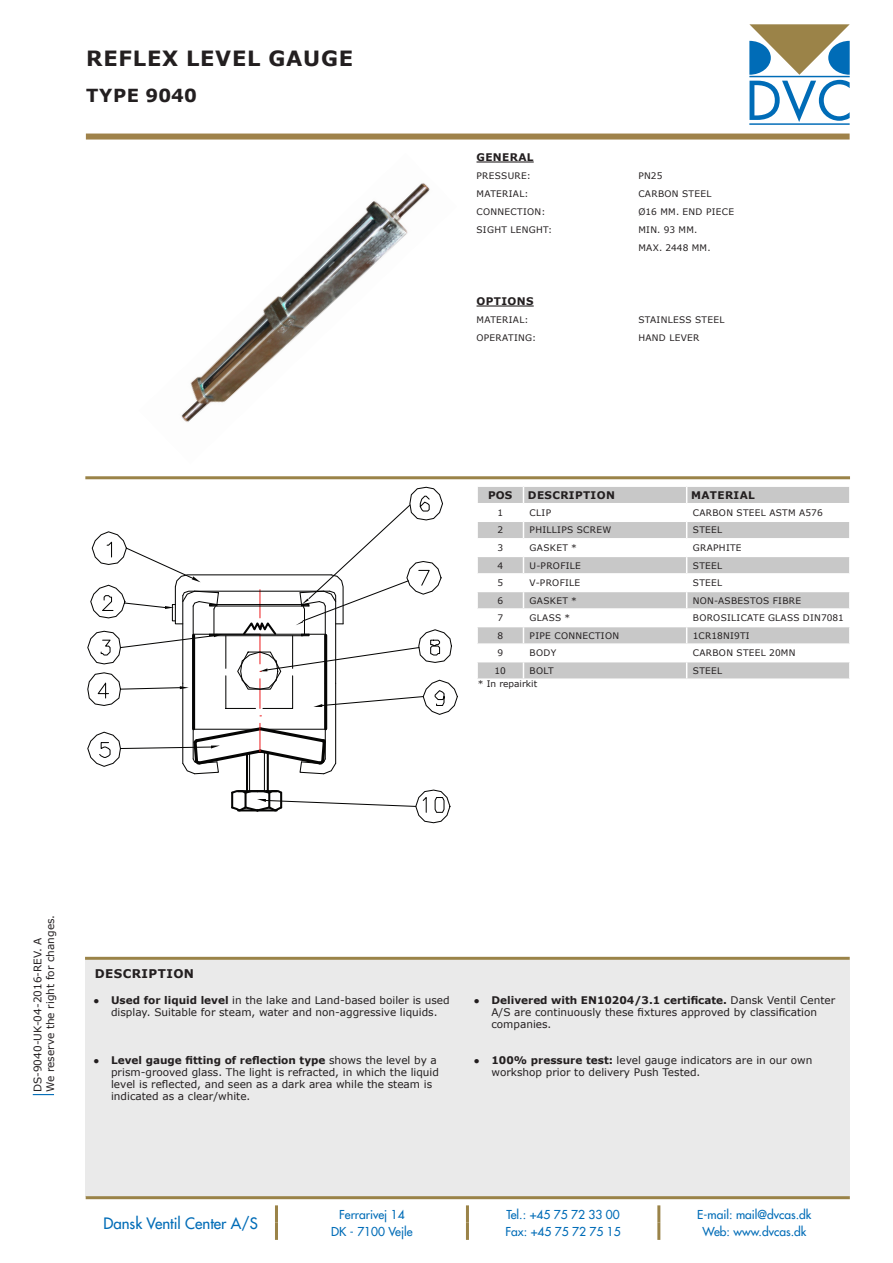
<style>
.page{position:relative;width:893px;height:1263px;background:#fff}
.page>*{position:absolute;margin:0;border:0;box-sizing:border-box;transform-origin:0 0}
.Datablad_A_overskrif{font:700 21px "Verdana";letter-spacing:.035em;color:#231f20}
.Datablad_B_Underover{font:700 18px "Verdana";letter-spacing:.015em;color:#231f20}
.t1{font:15.3px "Futura LT";color:#006cb7}
.t2{font:12px "Futura LT";color:#006cb7}
.Datablad_H_Beskrivel{font:700 12px "Verdana";letter-spacing:.035em;color:#231f20}
.Datablad_I_Beskrivel{font:12px "Verdana";color:#231f20}
.Datablad_I_Beskrivel-2{font:10.5px/12px "Verdana";color:#231f20}
.Datablad_N_Bundtekst{font:10.5px "Verdana";color:#231f20}
.Datablad_D_Rubriktek{font:700 10.5px "Verdana";letter-spacing:.035em;color:#231f20}
.Datablad_C_Rubrikove{font:700 10.5px "Verdana";letter-spacing:.035em;color:#231f20}
.Datablad_G_Tabelteks{font:9px "Verdana";letter-spacing:.035em;color:#231f20}
.Datablad_D_Rubriktek-2{font:9px "Verdana";letter-spacing:.035em;color:#231f20}
.Tabel_undertekst{font:9px "Verdana";color:#231f20}
.Datablad_D_Rubriktek-3{font:9px "Verdana";letter-spacing:.015em;color:#231f20}
.s1{font-weight:700}
</style>
<div class="page">
<svg style="left:87px;top:486px;width:371px;height:338px"></svg>
<svg style="left:119px;top:504px;width:334px;height:271px"></svg>
<img style="left:181px;top:183px;width:249px;height:239px">
<hr style="left:275px;top:1205px;width:3px;height:17px;background:#9a8348">
<hr style="left:466px;top:1205px;width:3px;height:17px;background:#9a8348">
<hr style="left:657px;top:1205px;width:3px;height:17px;background:#9a8348">
<hr style="left:275px;top:1222px;width:3px;height:18px;background:#9a8348">
<hr style="left:466px;top:1222px;width:3px;height:18px;background:#9a8348">
<hr style="left:657px;top:1222px;width:3px;height:18px;background:#9a8348">
<svg style="left:33px;top:1094px;width:21px;height:1px"></svg>
<div style="left:85px;top:960px;width:765px;height:236px;background:#eaeaea"></div>
<div style="left:86px;top:134px;width:764px;height:6px;background:#9f824a"></div>
<hr style="left:85px;top:476px;width:765px;height:3px;background:#9a8348">
<hr style="left:85px;top:957px;width:765px;height:3px;background:#9a8348">
<hr style="left:86px;top:1196px;width:764px;height:3px;background:#9a8348">
<svg style="left:749px;top:24px;width:101px;height:98px"></svg>
<hr style="left:749px;top:123px;width:101px;height:2px;background:#006cb7">
<hr style="left:476px;top:161px;width:58px;height:2px;background:#231f20">
<hr style="left:476px;top:305px;width:58px;height:2px;background:#231f20">
<div style="left:478px;top:487px;width:371px;height:191px;background:#c8c8c8"></div>
<svg style="left:478px;top:504px;width:371px;height:157px"></svg>
<hr style="left:523px;top:520px;width:164px;height:2px;background:#fff">
<hr style="left:687px;top:520px;width:164px;height:2px;background:#fff">
<hr style="left:523px;top:538px;width:164px;height:2px;background:#fff">
<hr style="left:687px;top:538px;width:164px;height:2px;background:#fff">
<hr style="left:523px;top:556px;width:164px;height:1px;background:#fff">
<hr style="left:687px;top:556px;width:164px;height:1px;background:#fff">
<hr style="left:523px;top:573px;width:164px;height:2px;background:#fff">
<hr style="left:687px;top:573px;width:164px;height:2px;background:#fff">
<hr style="left:523px;top:591px;width:164px;height:1px;background:#fff">
<hr style="left:687px;top:591px;width:164px;height:1px;background:#fff">
<hr style="left:523px;top:608px;width:164px;height:2px;background:#fff">
<hr style="left:687px;top:608px;width:164px;height:2px;background:#fff">
<hr style="left:523px;top:626px;width:164px;height:1px;background:#fff">
<hr style="left:687px;top:626px;width:164px;height:1px;background:#fff">
<hr style="left:523px;top:643px;width:164px;height:2px;background:#fff">
<hr style="left:687px;top:643px;width:164px;height:2px;background:#fff">
<hr style="left:523px;top:661px;width:164px;height:1px;background:#fff">
<hr style="left:687px;top:661px;width:164px;height:1px;background:#fff">
<svg style="left:523px;top:487px;width:1px;height:191px"></svg>
<svg style="left:686px;top:487px;width:1px;height:191px"></svg>
<hr style="left:476px;top:503px;width:47px;height:1px;background:#fff">
<hr style="left:523px;top:503px;width:164px;height:1px;background:#fff">
<hr style="left:687px;top:503px;width:164px;height:1px;background:#fff">
<hr style="left:476px;top:520px;width:47px;height:2px;background:#fff">
<hr style="left:476px;top:538px;width:47px;height:2px;background:#fff">
<hr style="left:476px;top:556px;width:47px;height:1px;background:#fff">
<hr style="left:476px;top:573px;width:47px;height:2px;background:#fff">
<hr style="left:476px;top:591px;width:47px;height:1px;background:#fff">
<hr style="left:476px;top:608px;width:47px;height:2px;background:#fff">
<hr style="left:476px;top:626px;width:47px;height:1px;background:#fff">
<hr style="left:476px;top:643px;width:47px;height:2px;background:#fff">
<hr style="left:476px;top:661px;width:47px;height:1px;background:#fff">
<p class="Datablad_A_overskrif" style="left:86px;top:43px;width:268px">REFLEX LEVEL GAUGE</p>
<p class="Datablad_B_Underover" style="left:86px;top:82px;width:112px">TYPE 9040</p>
<p class="Datablad_C_Rubrikove" style="left:476px;top:150px;width:59px">GENERAL</p>
<p class="Datablad_D_Rubriktek-2" style="left:476px;top:170px;width:56px">PRESSURE:</p>
<p class="Datablad_D_Rubriktek-2" style="left:638px;top:170px;width:26px">PN25</p>
<p class="Datablad_D_Rubriktek-2" style="left:476px;top:188px;width:54px">MATERIAL:</p>
<p class="Datablad_D_Rubriktek-2" style="left:638px;top:188px;width:75px">CARBON STEEL</p>
<p class="Datablad_D_Rubriktek-2" style="left:476px;top:206px;width:71px">CONNECTION:</p>
<p class="Datablad_D_Rubriktek-2" style="left:638px;top:206px;width:97px">Ø16 MM. END PIECE</p>
<p class="Datablad_D_Rubriktek-2" style="left:476px;top:224px;width:77px">SIGHT LENGHT:</p>
<p class="Datablad_D_Rubriktek-2" style="left:638px;top:224px;width:61px">MIN. 93 MM.</p>
<p class="Datablad_D_Rubriktek-3" style="left:638px;top:242px;width:74px">MAX. 2448 MM.</p>
<p class="Datablad_D_Rubriktek" style="left:476px;top:294px;width:58px">OPTIONS</p>
<p class="Datablad_D_Rubriktek-2" style="left:476px;top:314px;width:54px">MATERIAL:</p>
<p class="Datablad_D_Rubriktek-2" style="left:638px;top:314px;width:88px">STAINLESS STEEL</p>
<p class="Datablad_D_Rubriktek-2" style="left:476px;top:332px;width:61px">OPERATING:</p>
<p class="Datablad_D_Rubriktek-2" style="left:638px;top:332px;width:63px">HAND LEVER</p>
<p class="Datablad_D_Rubriktek" style="left:488px;top:488px;width:26px">POS</p>
<p class="Datablad_D_Rubriktek" style="left:528px;top:488px;width:88px">DESCRIPTION</p>
<p class="Datablad_D_Rubriktek" style="left:691px;top:488px;width:65px">MATERIAL</p>
<p class="Datablad_G_Tabelteks" style="left:497px;top:506px;width:7px">1</p>
<p class="Datablad_G_Tabelteks" style="left:530px;top:506px;width:23px">CLIP</p>
<p class="Datablad_G_Tabelteks" style="left:693px;top:506px;width:131px">CARBON STEEL ASTM A576</p>
<p class="Datablad_G_Tabelteks" style="left:497px;top:524px;width:7px">2</p>
<p class="Datablad_G_Tabelteks" style="left:530px;top:524px;width:83px">PHILLIPS SCREW</p>
<p class="Datablad_G_Tabelteks" style="left:693px;top:524px;width:31px">STEEL</p>
<p class="Datablad_G_Tabelteks" style="left:497px;top:542px;width:7px">3</p>
<p class="Datablad_G_Tabelteks" style="left:530px;top:542px;width:49px">GASKET *</p>
<p class="Datablad_G_Tabelteks" style="left:693px;top:542px;width:50px">GRAPHITE</p>
<p class="Datablad_G_Tabelteks" style="left:497px;top:559px;width:7px">4</p>
<p class="Datablad_G_Tabelteks" style="left:530px;top:559px;width:53px">U-PROFILE</p>
<p class="Datablad_G_Tabelteks" style="left:693px;top:559px;width:31px">STEEL</p>
<p class="Datablad_G_Tabelteks" style="left:497px;top:577px;width:7px">5</p>
<p class="Datablad_G_Tabelteks" style="left:530px;top:577px;width:52px">V-PROFILE</p>
<p class="Datablad_G_Tabelteks" style="left:693px;top:577px;width:31px">STEEL</p>
<p class="Datablad_G_Tabelteks" style="left:497px;top:594px;width:7px">6</p>
<p class="Datablad_G_Tabelteks" style="left:530px;top:594px;width:49px">GASKET *</p>
<p class="Datablad_G_Tabelteks" style="left:693px;top:594px;width:110px">NON-ASBESTOS FIBRE</p>
<p class="Datablad_G_Tabelteks" style="left:497px;top:612px;width:7px">7</p>
<p class="Datablad_G_Tabelteks" style="left:530px;top:612px;width:42px">GLASS *</p>
<p class="Datablad_G_Tabelteks" style="left:693px;top:612px;width:153px">BOROSILICATE GLASS DIN7081</p>
<p class="Datablad_G_Tabelteks" style="left:497px;top:629px;width:7px">8</p>
<p class="Datablad_G_Tabelteks" style="left:530px;top:629px;width:91px">PIPE CONNECTION</p>
<p class="Datablad_G_Tabelteks" style="left:693px;top:629px;width:59px">1CR18NI9TI</p>
<p class="Datablad_G_Tabelteks" style="left:497px;top:647px;width:7px">9</p>
<p class="Datablad_G_Tabelteks" style="left:530px;top:647px;width:28px">BODY</p>
<p class="Datablad_G_Tabelteks" style="left:693px;top:647px;width:104px">CARBON STEEL 20MN</p>
<p class="Datablad_G_Tabelteks" style="left:495px;top:664px;width:13px">10</p>
<p class="Datablad_G_Tabelteks" style="left:530px;top:664px;width:26px">BOLT</p>
<p class="Datablad_G_Tabelteks" style="left:693px;top:664px;width:31px">STEEL</p>
<p class="Tabel_undertekst" style="left:478px;top:678px;width:61px">* In repairkit</p>
<p class="Datablad_N_Bundtekst" style="left:43px;top:1092px;width:179px;rotate:-90deg">We reserve the right for changes.</p>
<p class="Datablad_N_Bundtekst" style="left:31px;top:1092px;width:156px;rotate:-90deg">DS-9040-UK-04-2016-REV. A</p>
<p class="Datablad_H_Beskrivel" style="left:95px;top:965px;width:101px">DESCRIPTION</p>
<p class="Datablad_I_Beskrivel" style="left:93px;top:992px;width:8px">•</p>
<p class="Datablad_I_Beskrivel-2" style="left:111px;top:994px;width:340px"><span class="s1">Used for liquid level</span> in the lake and Land-based boiler is used display. Suitable for steam, water and non-aggressive liquids.</p>
<p class="Datablad_I_Beskrivel-2" style="left:111px;top:1054px;width:329px"><span class="s1">Level gauge fitting of reflection type</span> shows the level by a prism-grooved glass. The light is refracted, in which the liquid level is reflected, and seen as a dark area while the steam is indicated as a clear/white.</p>
<p class="Datablad_I_Beskrivel" style="left:93px;top:1052px;width:8px">•</p>
<p class="Datablad_I_Beskrivel" style="left:473px;top:992px;width:8px">•</p>
<p class="Datablad_I_Beskrivel" style="left:473px;top:1052px;width:8px">•</p>
<p class="Datablad_I_Beskrivel-2" style="left:491px;top:994px;width:345px"><span class="s1">Delivered with EN10204/3.1 certificate.</span> Dansk Ventil Center<br>A/S are continuously these fixtures approved by classification companies.</p>
<p class="Datablad_I_Beskrivel-2" style="left:491px;top:1054px;width:322px"><span class="s1">100% pressure test:</span> level gauge indicators are in our own workshop prior to delivery Push Tested.</p>
<h3 class="t1" style="left:103px;top:1213px;width:156px">Dansk Ventil Center A/S</h3>
<p class="t2" style="left:339px;top:1207px;width:67px">Ferrarivej 14</p>
<p class="t2" style="left:506px;top:1207px;width:115px">Tel.: +45 75 72 33 00</p>
<p class="t2" style="left:697px;top:1207px;width:116px">E-mail: mail@dvcas.dk</p>
<p class="t2" style="left:331px;top:1224px;width:83px">DK - 7100 Vejle</p>
<p class="t2" style="left:505px;top:1224px;width:117px">Fax: +45 75 72 75 15</p>
<p class="t2" style="left:702px;top:1224px;width:105px">Web: www.dvcas.dk</p>
</div>
